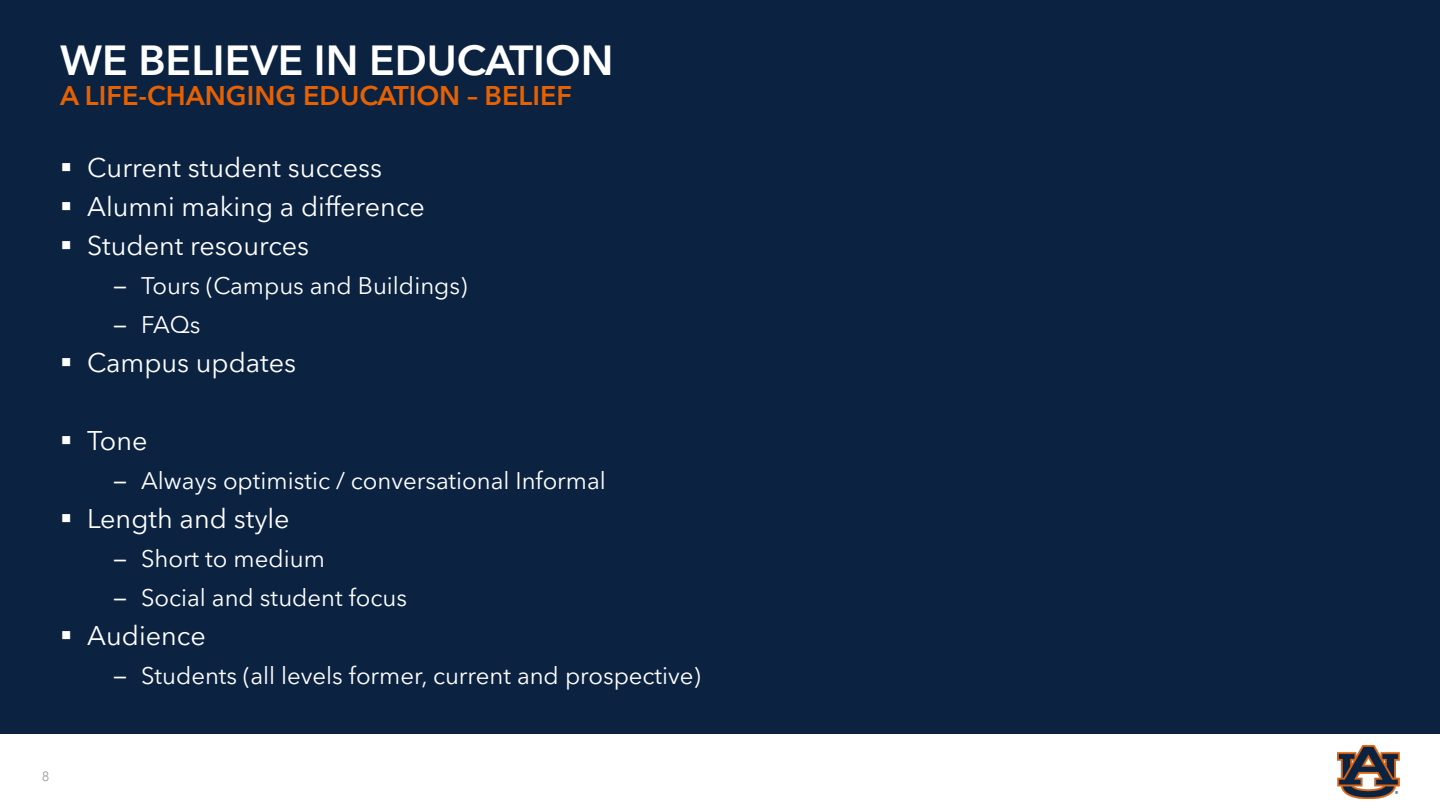
<style>
.page{position:relative;width:1440px;height:810px;background:#fff}
.page>*{position:absolute;margin:0;border:0;box-sizing:border-box;transform-origin:0 0}
.t1{font:600 42px "Avenir Next LT Pro";color:#fff}
.t2{font:27px "Avenir Next LT Pro";color:#fff}
.t3{font:600 27px "Avenir Next LT Pro";color:#e86100}
.t4{font:24px "Avenir Next LT Pro";color:#fff}
.t5{font:300 13.5px "Avenir";color:#999}
.s1{font-family:"Calibri"}
</style>
<div class="page">
<img style="left:1338px;top:745px;width:62px;height:53px">
<div style="left:0;top:0;width:1440px;height:733px;background:#0b2341"></div>
<h1 class="t1" style="left:60px;top:35px;width:555px">WE BELIEVE IN EDUCATION</h1>
<p class="t3" style="left:60px;top:79px;width:514px">A LIFE-CHANGING EDUCATION – BELIEF</p>
<p class="t2" style="left:60px;top:151px;width:323px">▪ Current student success</p>
<p class="t2" style="left:60px;top:190px;width:366px">▪ Alumni making a difference</p>
<p class="t2" style="left:60px;top:229px;width:251px">▪ Student resources</p>
<p class="t4" style="left:114px;top:271px;width:355px"><span class="s1">–</span> Tours (Campus and Buildings)</p>
<p class="t4" style="left:114px;top:310px;width:88px"><span class="s1">–</span> FAQs</p>
<p class="t2" style="left:60px;top:346px;width:238px">▪ Campus updates</p>
<p class="t2" style="left:60px;top:424px;width:89px">▪ Tone</p>
<p class="t4" style="left:114px;top:466px;width:493px"><span class="s1">–</span> Always optimistic / conversational Informal</p>
<p class="t2" style="left:60px;top:502px;width:231px">▪ Length and style</p>
<p class="t4" style="left:114px;top:544px;width:212px"><span class="s1">–</span> Short to medium</p>
<p class="t4" style="left:114px;top:583px;width:295px"><span class="s1">–</span> Social and student focus</p>
<p class="t2" style="left:60px;top:619px;width:147px">▪ Audience</p>
<p class="t4" style="left:114px;top:661px;width:588px"><span class="s1">–</span> Students (all levels former, current and prospective)</p>
<p class="t5" style="left:42px;top:767px;width:9px">8</p>
</div>
